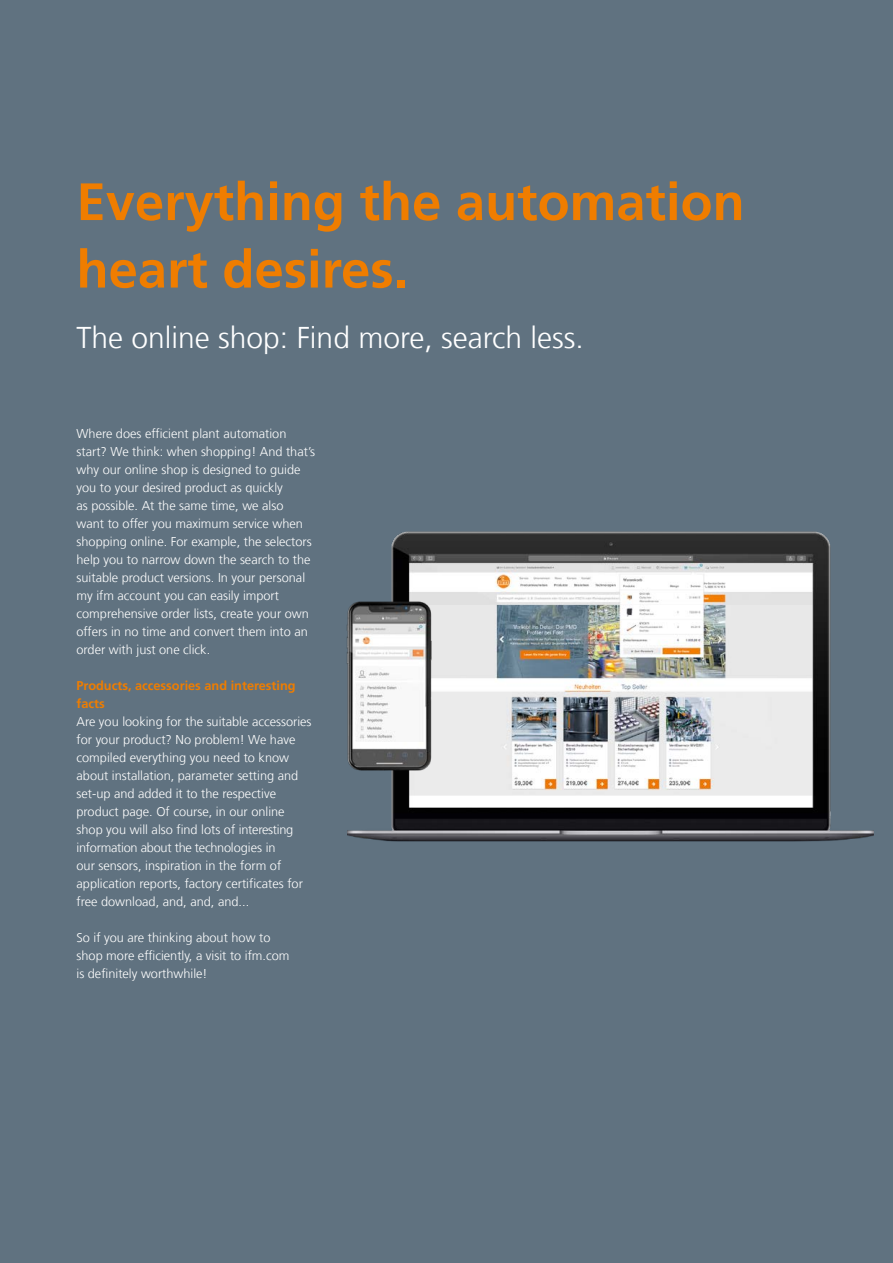
<style>
.page{position:relative;width:893px;height:1263px;background:#607280}
.page>*{position:absolute;margin:0;border:0;box-sizing:border-box;transform-origin:0 0}
.Headline{font:700 52.5px/67.5px "Frutiger LT Com";color:#ef7d00}
.Subheadline{font:300 30px "Frutiger LT Com";color:#fff}
.Fließtext{font:300 12.75px/18px "Frutiger LT Com";color:#fff}
.Headline_Fließtext{font:700 12.75px/18px "Frutiger LT Com";color:#ef7d00}
</style>
<div class="page">
<img style="left:347px;top:531px;width:527px;height:311px">
<img style="left:346px;top:592px;width:95px;height:191px">
<p class="Headline" style="left:77px;top:168px;width:670px">Everything the automation heart desires.</p>
<p class="Subheadline" style="left:77px;top:320px;width:509px">The online shop: Find more, search less.</p>
<p class="Fließtext" style="left:77px;top:424px;width:240px">Where does efficient plant automation start? We think: when shopping! And that’s why our online shop is designed to guide you to your desired product as quickly<br>as possible. At the same time, we also<br>want to offer you maximum service when shopping online. For example, the selectors help you to narrow down the search to the suitable product versions. In your personal my ifm account you can easily import comprehensive order lists, create your own offers in no time and convert them into an order with just one click.</p>
<p class="Headline_Fließtext" style="left:77px;top:676px;width:221px">Products, accessories and interesting facts</p>
<p class="Fließtext" style="left:77px;top:712px;width:236px">Are you looking for the suitable accessories for your product? No problem! We have compiled everything you need to know about installation, parameter setting and set-up and added it to the respective product page. Of course, in our online shop you will also find lots of interesting information about the technologies in<br>our sensors, inspiration in the form of application reports, factory certificates for free download, and, and, and...</p>
<p class="Fließtext" style="left:77px;top:928px;width:214px">So if you are thinking about how to shop more efficiently, a visit to ifm.com is definitely worthwhile!</p>
</div>
